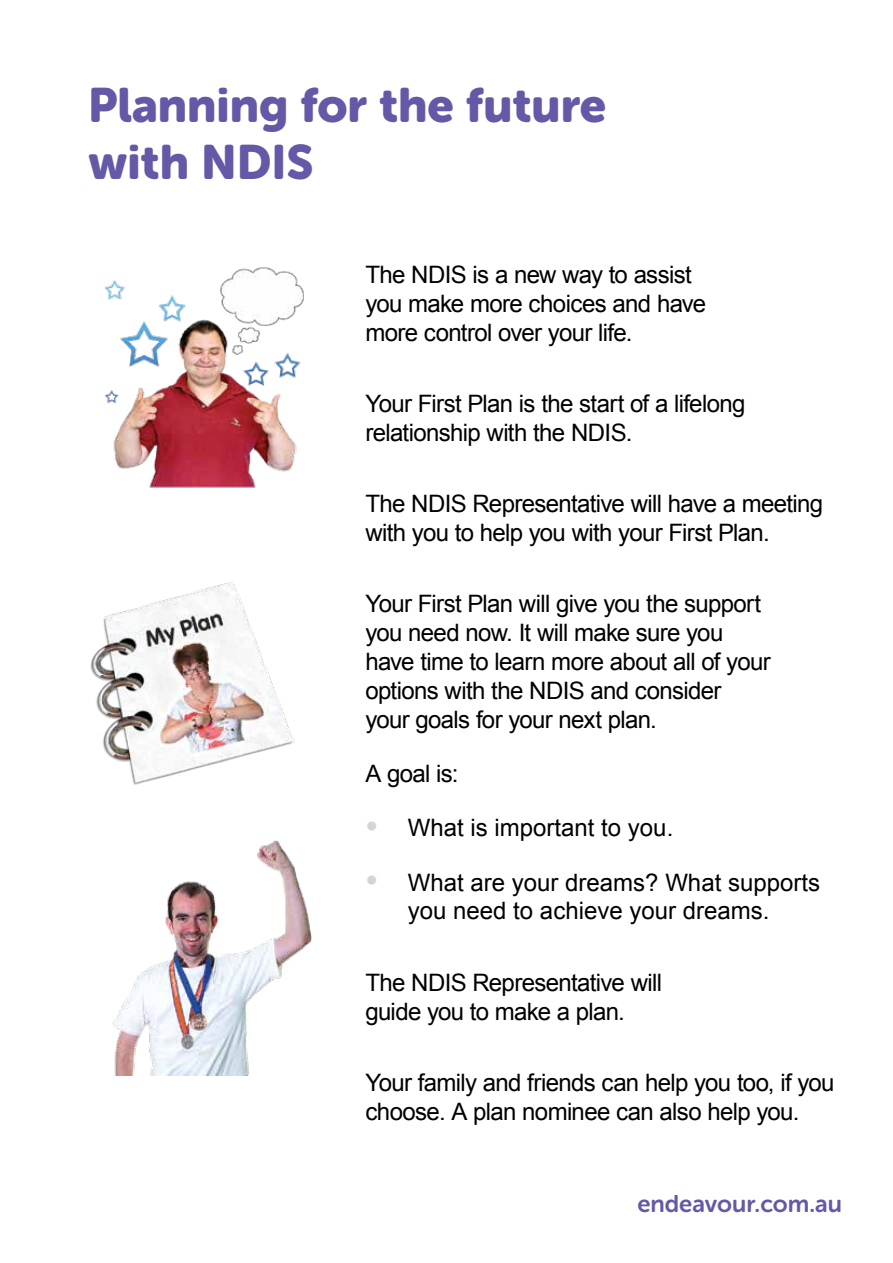
<style>
.page{position:relative;width:893px;height:1263px;background:#fff}
.page>*{position:absolute;margin:0;border:0;box-sizing:border-box;transform-origin:0 0}
.t1{font:48px/57.6px "Museo Sans Rounded 900";color:#6459a7}
.t2{font:24px/28.8px "Arial";letter-spacing:-.025em;color:#000}
.t3{font:24px/28.8px "Arial";color:#000;text-align:center}
.t4{font:24px "Museo Sans Rounded 700";color:#6459a7}
.s1{font-size:36px;color:#d4d5d7}
</style>
<div class="page">
<img style="left:112px;top:840px;width:200px;height:235px">
<img style="left:104px;top:267px;width:200px;height:221px">
<img style="left:90px;top:581px;width:205px;height:204px">
<h1 class="t1" style="left:88px;top:76px;width:519px">Planning for the future with NDIS</h1>
<p class="t2" style="left:365px;top:261px;width:342px">The NDIS is a new way to assist you make more choices and have more control over your life.</p>
<p class="t2" style="left:365px;top:390px;width:382px">Your First Plan is the start of a lifelong relationship with the NDIS.</p>
<p class="t2" style="left:365px;top:490px;width:459px">The NDIS Representative will have a meeting with you to help you with your First Plan.</p>
<p class="t2" style="left:365px;top:590px;width:407px">Your First Plan will give you the support you need now. It will make sure you have time to learn more about all of your options with the NDIS and consider your goals for your next plan.</p>
<p class="t2" style="left:365px;top:759px;width:95px">A goal is:</p>
<p class="t3" style="left:365px;top:814px;width:309px"><span class="s1">•</span> What is important to you.</p>
<p class="t3" style="left:365px;top:868px;width:456px"><span class="s1">•</span> What are your dreams? What supports you need to achieve your dreams.</p>
<p class="t2" style="left:365px;top:968px;width:298px">The NDIS Representative will guide you to make a plan.</p>
<p class="t2" style="left:365px;top:1068px;width:471px">Your family and friends can help you too, if you choose. A plan nominee can also help you.</p>
<p class="t4" style="left:637px;top:1190px;width:206px">endeavour.com.au</p>
</div>
